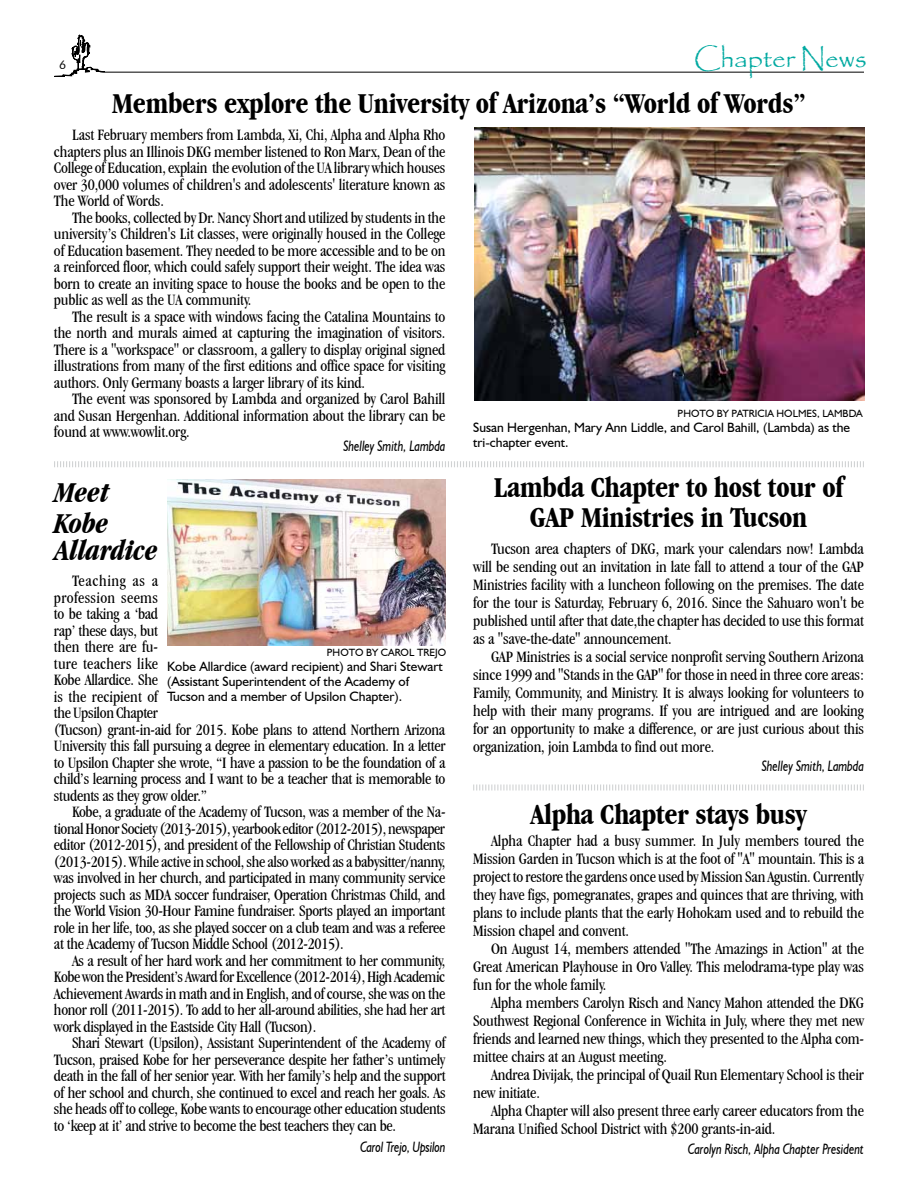
<style>
.page{position:relative;width:918px;height:1188px;background:#fff}
.page>*{position:absolute;margin:0;border:0;box-sizing:border-box;transform-origin:0 0}
.t1{font:700 condensed 30px/30px "Garamond IT Cby BT";letter-spacing:-.01em;color:#000;text-align:center}
.t2{font:italic 700 condensed 30px/31.5px "Garamond IT Cby BT";letter-spacing:-.02em;color:#000}
.t3{font:27px "Papyrus";letter-spacing:-.01em;color:#00a9a1}
.t4{font:condensed 16.5px/16.5px "Garamond IT Cby BT";letter-spacing:-.01em;color:#000;text-align:justify}
.t5{font:italic 15px "Humanist 521 BT";letter-spacing:-.005em;color:#000;scale:.8 1}
.t6{font:13.5px/15px "Humanist 521 BT";color:#000}
.t7{font:12px "Futura BT";color:#000}
.t8{font:10.5px "Humanist 521 BT";color:#000}
</style>
<div class="page">
<svg style="left:54px;top:35px;width:52px;height:42px"></svg>
<hr style="left:105px;top:72px;width:759px;height:1px;background:#000">
<img style="left:474px;top:128px;width:391px;height:272px">
<img style="left:167px;top:479px;width:279px;height:166px">
<svg style="left:54px;top:461px;width:810px;height:7px"></svg>
<svg style="left:473px;top:784px;width:391px;height:6px"></svg>
<p class="t7" style="left:59px;top:58px;width:9px">6</p>
<h2 class="t3" style="left:694px;top:42px;width:175px">Chapter News</h2>
<h1 class="t1" style="left:112px;top:88px;width:695px">Members explore the University of Arizona’s “World of Words”</h1>
<p class="t4" style="left:54px;top:126px;width:393px;text-indent:18px">Last February members from Lambda, Xi, Chi, Alpha and Alpha Rho chapters plus an Illinois DKG member listened to Ron Marx, Dean of the College of Education, explain the evolution of the UA library which houses over 30,000 volumes of children's and adolescents' literature known as The World of Words.</p>
<p class="t4" style="left:54px;top:209px;width:393px;text-indent:18px">The books, collected by Dr. Nancy Short and utilized by students in the university’s Children's Lit classes, were originally housed in the College of Education basement. They needed to be more accessible and to be on a reinforced floor, which could safely support their weight. The idea was born to create an inviting space to house the books and be open to the public as well as the UA community.</p>
<p class="t4" style="left:54px;top:308px;width:393px;text-indent:18px">The result is a space with windows facing the Catalina Mountains to the north and murals aimed at capturing the imagination of visitors.<br>There is a "workspace" or classroom, a gallery to display original signed illustrations from many of the first editions and office space for visiting authors. Only Germany boasts a larger library of its kind.</p>
<p class="t4" style="left:54px;top:390px;width:393px;text-indent:18px">The event was sponsored by Lambda and organized by Carol Bahill and Susan Hergenhan. Additional information about the library can be found at www.wowlit.org.</p>
<p class="t5" style="left:343px;top:436px;width:129px">Shelley Smith, Lambda</p>
<h1 class="t2" style="left:54px;top:476px;width:57px">Meet<br>Kobe</h1>
<h1 class="t2" style="left:54px;top:535px;width:106px">Allardice</h1>
<p class="t4" style="left:54px;top:573px;width:393px;text-align:left;text-indent:18px">Teaching as a<br>profession seems<br>to be taking a ‘bad<br>rap’ these days, but<br>then there are fu-<br>ture teachers like<br>Kobe Allardice. She<br>is the recipient of<br>the Upsilon Chapter<br>(Tucson) grant-in-aid for 2015. Kobe plans to attend Northern Arizona University this fall pursuing a degree in elementary education. In a letter to Upsilon Chapter she wrote, “I have a passion to be the foundation of a child’s learning process and I want to be a teacher that is memorable to students as they grow older.”</p>
<p class="t4" style="left:54px;top:804px;width:393px;text-indent:18px">Kobe, a graduate of the Academy of Tucson, was a member of the Na&shy;tional Honor Society (2013-2015), yearbook editor (2012-2015), newspaper editor (2012-2015), and president of the Fellowship of Christian Students (2013-2015). While active in school, she also worked as a babysitter/nanny, was involved in her church, and participated in many community service projects such as MDA soccer fundraiser, Operation Christmas Child, and the World Vision 30-Hour Famine fundraiser. Sports played an important role in her life, too, as she played soccer on a club team and was a referee at the Academy of Tucson Middle School (2012-2015).</p>
<p class="t4" style="left:54px;top:952px;width:393px;text-indent:18px">As a result of her hard work and her commitment to her community, Kobe won the President’s Award for Excellence (2012-2014), High Academic Achievement Awards in math and in English, and of course, she was on the honor roll (2011-2015). To add to her all-around abilities, she had her art work displayed in the Eastside City Hall (Tucson).</p>
<p class="t4" style="left:54px;top:1035px;width:393px;text-indent:18px">Shari Stewart (Upsilon), Assistant Superintendent of the Academy of Tucson, praised Kobe for her perseverance despite her father’s untimely death in the fall of her senior year. With her family’s help and the support of her school and church, she continued to excel and reach her goals. As she heads off to college, Kobe wants to encourage other education students to ‘keep at it’ and strive to become the best teachers they can be.</p>
<p class="t5" style="left:360px;top:1137px;width:108px">Carol Trejo, Upsilon</p>
<p class="t8" style="left:327px;top:646px;width:62px">Photo by Caro</p>
<p class="t8" style="left:409px;top:646px;width:33px">l Trejo</p>
<p class="t6" style="left:167px;top:659px;width:277px">Kobe Allardice (award recipient) and Shari Stewart (Assistant Superintendent of the Academy of<br>Tucson and a member of Upsilon Chapter).</p>
<p class="t8" style="left:678px;top:407px;width:179px">Photo by Patricia Holmes, Lambda</p>
<p class="t6" style="left:473px;top:420px;width:379px">Susan Hergenhan, Mary Ann Liddle, and Carol Bahill, (Lambda) as the tri-chapter event.</p>
<h1 class="t1" style="left:494px;top:472px;width:351px">Lambda Chapter to host tour of<br>GAP Ministries in Tucson</h1>
<p class="t4" style="left:473px;top:539px;width:392px;line-height:18px;text-indent:18px">Tucson area chapters of DKG, mark your calendars now! Lambda will be sending out an invitation in late fall to attend a tour of the GAP Ministries facility with a luncheon following on the premises. The date for the tour is Saturday, February 6, 2016. Since the Sahuaro won't be published until after that date,the chapter has decided to use this format as a "save-the-date" announcement.</p>
<p class="t4" style="left:473px;top:647px;width:392px;line-height:18px;text-indent:18px">GAP Ministries is a social service nonprofit serving Southern Arizona since 1999 and "Stands in the GAP" for those in need in three core areas:<br>Family, Community, and Ministry. It is always looking for volunteers to help with their many programs. If you are intrigued and are looking for an opportunity to make a difference, or are just curious about this organization, join Lambda to find out more.</p>
<p class="t5" style="left:762px;top:757px;width:129px">Shelley Smith, Lambda</p>
<h1 class="t1" style="left:531px;top:799px;width:279px">Alpha Chapter stays busy</h1>
<p class="t4" style="left:473px;top:832px;width:392px;line-height:18px;text-indent:18px">Alpha Chapter had a busy summer. In July members toured the Mission Garden in Tucson which is at the foot of "A" mountain. This is a project to restore the gardens once used by Mission San Agustin. Currently they have figs, pomegranates, grapes and quinces that are thriving, with plans to include plants that the early Hohokam used and to rebuild the Mission chapel and convent.</p>
<p class="t4" style="left:473px;top:940px;width:392px;line-height:18px;text-indent:18px">On August 14, members attended "The Amazings in Action" at the Great American Playhouse in Oro Valley. This melodrama-type play was fun for the whole family.</p>
<p class="t4" style="left:473px;top:994px;width:392px;line-height:18px;text-indent:18px">Alpha members Carolyn Risch and Nancy Mahon attended the DKG Southwest Regional Conference in Wichita in July, where they met new friends and learned new things, which they presented to the Alpha com&shy;mittee chairs at an August meeting.</p>
<p class="t4" style="left:473px;top:1066px;width:392px;line-height:18px;text-indent:18px">Andrea Divijak, the principal of Quail Run Elementary School is their new initiate.</p>
<p class="t4" style="left:473px;top:1102px;width:392px;line-height:18px;text-indent:18px">Alpha Chapter will also present three early career educators from the<br>Marana Unified School District with $200 grants-in-aid.</p>
<p class="t5" style="left:688px;top:1139px;width:222px">Carolyn Risch, Alpha Chapter President</p>
</div>
